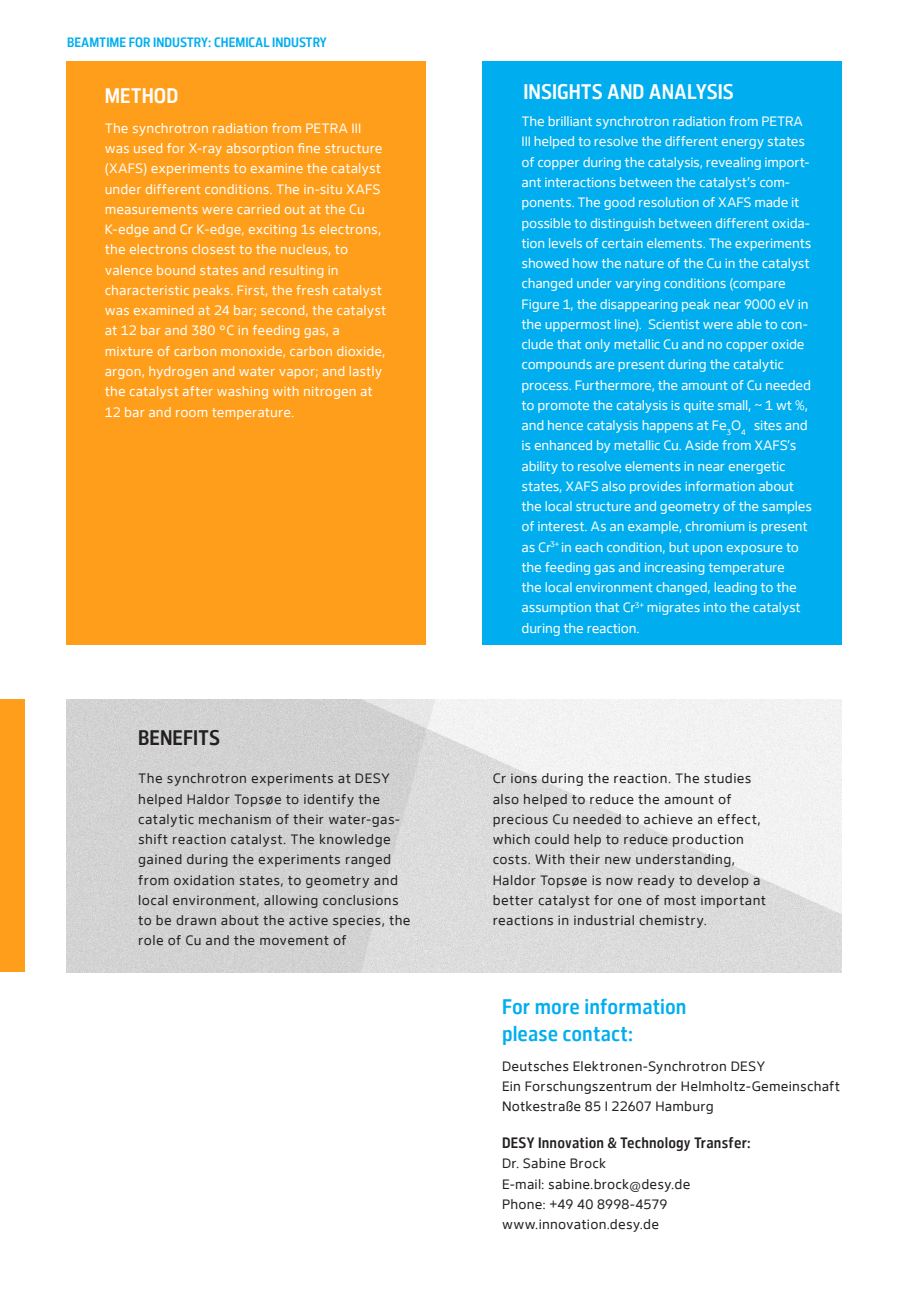
<style>
.page{position:relative;width:919px;height:1289px;background:#fff}
.page>*{position:absolute;margin:0;border:0;box-sizing:border-box;transform-origin:0 0}
.t1{font:500 21px "Desy Sans Office Cn";color:#00aeef}
.t2{font:500 21px "Desy Sans Office Cn";color:#fff}
.t3{font:500 21px "Desy Sans Office Cn";color:#231f20}
.t4{font:500 15px "Desy Sans Office Cn";letter-spacing:.01em;color:#231f20}
.Aufzählung{font:13.5px/20.2px "Desy Sans Office";letter-spacing:-.015em;color:#fff}
.Aufzählung_Weiß{font:13.5px/20.2px "Desy Sans Office";letter-spacing:.03em;color:#231f20}
.Aufzählung-2{font:13.5px/20.2px "Desy Sans Office";letter-spacing:.005em;color:#fff}
.t5{font:500 13.5px "Desy Sans Office Cn";color:#00aeef}
.Aufzählung_Weiß-2{font:13.5px "Desy Sans Office";letter-spacing:.01em;color:#231f20}
</style>
<div class="page">
<div style="left:0;top:699px;width:24px;height:273px;background:#ff9e1b"></div>
<div style="left:482px;top:61px;width:359px;height:583px;background:#00aeef"></div>
<img style="left:67px;top:699px;width:774px;height:273px">
<div style="left:66px;top:61px;width:359px;height:583px;background:#ff9e1b"></div>
<p class="t5" style="left:67px;top:34px;width:261px">BEAMTIME FOR INDUSTRY: CHEMICAL INDUSTRY</p>
<p class="t2" style="left:105px;top:83px;width:75px">METHOD</p>
<p class="Aufzählung-2" style="left:105px;top:118px;width:283px">The synchrotron radiation from PETRA III was used for X-ray absorption fine structure (XAFS) experiments to examine the catalyst under different conditions. The in-situ XAFS measurements were carried out at the Cu K-edge and Cr K-edge, exciting 1s electrons, the electrons closest to the nucleus, to valence bound states and resulting in characteristic peaks. First, the fresh catalyst was examined at 24 bar; second, the catalyst at 12 bar and 380 °C in feeding gas, a mixture of carbon monoxide, carbon dioxide, argon, hydrogen and water vapor; and lastly the catalyst after washing with nitrogen at 12 bar and room temperature.</p>
<p class="t2" style="left:523px;top:79px;width:212px">INSIGHTS AND ANALYSIS</p>
<p class="Aufzählung" style="left:521px;top:111px;width:292px">The brilliant synchrotron radiation from PETRA III helped to resolve the different energy states of copper during the catalysis, revealing import&shy;ant interactions between the catalyst’s com&shy;ponents. The good resolution of XAFS made it possible to distinguish between different oxida&shy;tion levels of certain elements. The experiments showed how the nature of the Cu in the catalyst changed under varying conditions (compare Figure 1, the disappearing peak near 9000 eV in the uppermost line). Scientist were able to con&shy;clude that only metallic Cu and no copper oxide compounds are present during the catalytic process. Furthermore, the amount of Cu needed to promote the catalysis is quite small, ~ 1 wt %, and hence catalysis happens at Fe<sub>3</sub>O<sub>4</sub>₄ sites and is enhanced by metallic Cu. Aside from XAFS’s ability to resolve elements in near energetic states, XAFS also provides information about the local structure and geometry of the samples of interest. As an example, chromium is present as Cr<sup>3+</sup> in each condition, but upon exposure to the feeding gas and increasing temperature<br>the local environment changed, leading to the assumption that Cr<sup>3+</sup> migrates into the catalyst during the reaction.</p>
<p class="t3" style="left:138px;top:725px;width:83px">BENEFITS</p>
<p class="Aufzählung_Weiß" style="left:138px;top:768px;width:274px">The synchrotron experiments at DESY helped Haldor Topsøe to identify the catalytic mechanism of their water-gas&shy;shift reaction catalyst. The knowledge gained during the experiments ranged from oxidation states, to geometry and local environment, allowing conclusions to be drawn about the active species, the role of Cu and the movement of</p>
<p class="Aufzählung_Weiß" style="left:492px;top:768px;width:275px">Cr ions during the reaction. The studies also helped to reduce the amount of precious Cu needed to achieve an effect, which could help to reduce production costs. With their new understanding, Haldor Topsøe is now ready to develop a better catalyst for one of most important reactions in industrial chemistry.</p>
<p class="t1" style="left:502px;top:993px;width:186px">For more information</p>
<p class="t1" style="left:502px;top:1020px;width:132px">please contact:</p>
<p class="Aufzählung_Weiß" style="left:502px;top:1055px;width:265px">Deutsches Elektronen-Synchrotron DESY</p>
<p class="Aufzählung_Weiß" style="left:502px;top:1075px;width:339px">Ein Forschungszentrum der Helmholtz-Gemeinschaft</p>
<p class="Aufzählung_Weiß" style="left:502px;top:1096px;width:213px">Notkestraße 85 I 22607 Hamburg</p>
<p class="t4" style="left:502px;top:1133px;width:250px">DESY Innovation &amp; Technology Transfer:</p>
<p class="Aufzählung_Weiß" style="left:502px;top:1153px;width:106px">Dr. Sabine Brock</p>
<p class="Aufzählung_Weiß" style="left:502px;top:1173px;width:190px">E-mail: sabine.brock@desy.de</p>
<p class="Aufzählung_Weiß-2" style="left:502px;top:1195px;width:167px">Phone: +49 40 8998-4579</p>
<p class="Aufzählung_Weiß" style="left:502px;top:1214px;width:158px">www.innovation.desy.de</p>
</div>
